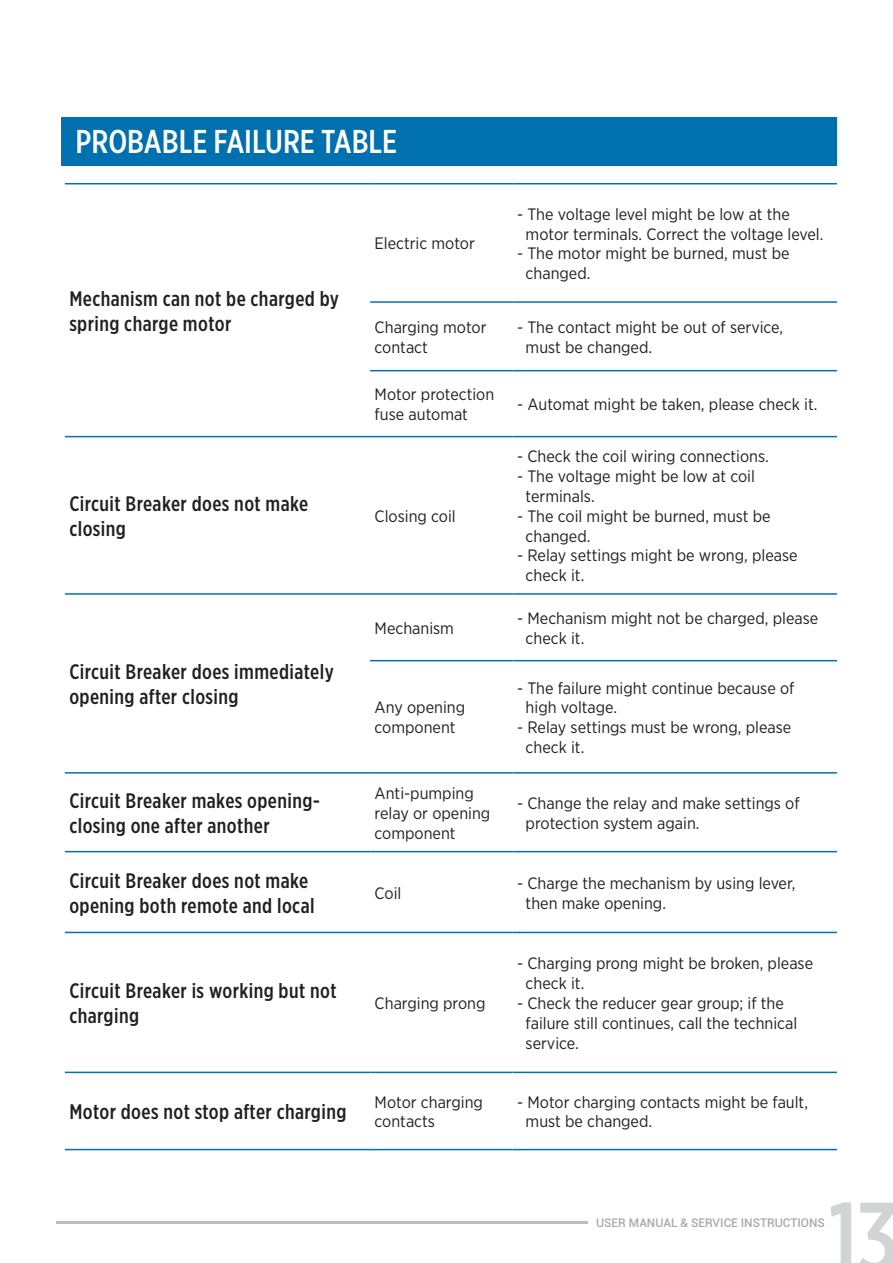
<style>
.page{position:relative;width:893px;height:1263px;background:#fff}
.page>*{position:absolute;margin:0;border:0;box-sizing:border-box;transform-origin:0 0}
.t1{font:500 98.4px "Gotham X Narrow";color:#d1d3d4}
.t2{font:500 33px "Gotham X Narrow";color:#fff}
.t3{font:500 21px/25.2px "Gotham X Narrow";letter-spacing:.02em;color:#231f20}
.t4{font:16.5px/19.8px "Gotham Narrow";color:#231f20}
.t5{font:500 12px "Roboto";color:#a7a9ac}
</style>
<div class="page">
<hr style="left:56px;top:1221px;width:532px;height:3px;background:#bcbec0">
<div style="left:62px;top:118px;width:775px;height:48px;background:#0070af"></div>
<hr style="left:65px;top:183px;width:305px;height:1px;background:#0070af">
<hr style="left:370px;top:183px;width:143px;height:1px;background:#0070af">
<hr style="left:513px;top:183px;width:324px;height:1px;background:#0070af">
<hr style="left:370px;top:301px;width:143px;height:2px;background:#0070af">
<hr style="left:513px;top:301px;width:324px;height:2px;background:#0070af">
<hr style="left:370px;top:370px;width:143px;height:1px;background:#0070af">
<hr style="left:513px;top:370px;width:324px;height:1px;background:#0070af">
<hr style="left:65px;top:436px;width:305px;height:1px;background:#0070af">
<hr style="left:370px;top:436px;width:143px;height:1px;background:#0070af">
<hr style="left:513px;top:436px;width:324px;height:1px;background:#0070af">
<hr style="left:65px;top:593px;width:305px;height:2px;background:#0070af">
<hr style="left:370px;top:593px;width:143px;height:2px;background:#0070af">
<hr style="left:513px;top:593px;width:324px;height:2px;background:#0070af">
<hr style="left:370px;top:660px;width:143px;height:1px;background:#0070af">
<hr style="left:513px;top:660px;width:324px;height:1px;background:#0070af">
<hr style="left:65px;top:772px;width:305px;height:1px;background:#0070af">
<hr style="left:370px;top:772px;width:143px;height:1px;background:#0070af">
<hr style="left:513px;top:772px;width:324px;height:1px;background:#0070af">
<hr style="left:65px;top:851px;width:305px;height:1px;background:#0070af">
<hr style="left:370px;top:851px;width:143px;height:1px;background:#0070af">
<hr style="left:513px;top:851px;width:324px;height:1px;background:#0070af">
<hr style="left:65px;top:932px;width:305px;height:1px;background:#0070af">
<hr style="left:370px;top:932px;width:143px;height:1px;background:#0070af">
<hr style="left:513px;top:932px;width:324px;height:1px;background:#0070af">
<hr style="left:65px;top:1072px;width:305px;height:1px;background:#0070af">
<hr style="left:370px;top:1072px;width:143px;height:1px;background:#0070af">
<hr style="left:513px;top:1072px;width:324px;height:1px;background:#0070af">
<hr style="left:65px;top:1149px;width:305px;height:1px;background:#0070af">
<hr style="left:370px;top:1149px;width:143px;height:1px;background:#0070af">
<hr style="left:513px;top:1149px;width:324px;height:1px;background:#0070af">
<h2 class="t2" style="left:75px;top:121px;width:323px">PROBABLE FAILURE TABLE</h2>
<p class="t4" style="left:375px;top:233px;width:102px">Electric motor</p>
<p class="t4" style="left:526px;top:204px;width:299px;text-indent:-9px">- The voltage level might be low at the motor terminals. Correct the voltage level.</p>
<p class="t4" style="left:526px;top:243px;width:265px;text-indent:-9px">- The motor might be burned, must be changed.</p>
<p class="t3" style="left:69px;top:286px;width:271px">Mechanism can not be charged by spring charge motor</p>
<p class="t3" style="left:69px;top:491px;width:240px">Circuit Breaker does not make closing</p>
<p class="t3" style="left:69px;top:659px;width:266px">Circuit Breaker does immediately opening after closing</p>
<p class="t4" style="left:375px;top:317px;width:113px">Charging motor contact</p>
<p class="t4" style="left:526px;top:317px;width:259px;text-indent:-9px">- The contact might be out of service, must be changed.</p>
<p class="t4" style="left:375px;top:384px;width:121px">Motor protection fuse automat</p>
<p class="t4" style="left:517px;top:394px;width:302px">- Automat might be taken, please check it.</p>
<p class="t4" style="left:375px;top:506px;width:83px">Closing coil</p>
<p class="t4" style="left:517px;top:446px;width:253px">- Check the coil wiring connections.</p>
<p class="t4" style="left:526px;top:466px;width:231px;text-indent:-9px">- The voltage might be low at coil terminals.</p>
<p class="t4" style="left:526px;top:506px;width:247px;text-indent:-9px">- The coil might be burned, must be changed.</p>
<p class="t4" style="left:526px;top:545px;width:273px;text-indent:-9px">- Relay settings might be wrong, please check it.</p>
<p class="t4" style="left:375px;top:618px;width:81px">Mechanism</p>
<p class="t4" style="left:526px;top:608px;width:294px;text-indent:-9px">- Mechanism might not be charged, please check it.</p>
<p class="t4" style="left:375px;top:697px;width:92px">Any opening component</p>
<p class="t4" style="left:526px;top:678px;width:270px;text-indent:-9px">- The failure might continue because of high voltage.</p>
<p class="t4" style="left:526px;top:717px;width:267px;text-indent:-9px">- Relay settings must be wrong, please check it.</p>
<p class="t3" style="left:69px;top:788px;width:252px">Circuit Breaker makes opening&shy;closing one after another</p>
<p class="t4" style="left:375px;top:783px;width:117px">Anti-pumping relay or opening component</p>
<p class="t4" style="left:526px;top:793px;width:276px;text-indent:-9px">- Change the relay and make settings of protection system again.</p>
<p class="t3" style="left:69px;top:868px;width:247px">Circuit Breaker does not make opening both remote and local</p>
<p class="t4" style="left:375px;top:883px;width:28px">Coil</p>
<p class="t4" style="left:526px;top:873px;width:271px;text-indent:-9px">- Charge the mechanism by using lever, then make opening.</p>
<p class="t3" style="left:69px;top:978px;width:269px">Circuit Breaker is working but not charging</p>
<p class="t4" style="left:375px;top:993px;width:112px">Charging prong</p>
<p class="t4" style="left:526px;top:953px;width:289px;text-indent:-9px">- Charging prong might be broken, please check it.</p>
<p class="t4" style="left:526px;top:993px;width:273px;text-indent:-9px">- Check the reducer gear group; if the failure still continues, call the technical service.</p>
<p class="t3" style="left:69px;top:1099px;width:279px">Motor does not stop after charging</p>
<p class="t4" style="left:375px;top:1092px;width:110px">Motor charging contacts</p>
<p class="t4" style="left:526px;top:1092px;width:284px;text-indent:-9px">- Motor charging contacts might be fault, must be changed.</p>
<h1 class="t1" style="left:829px;top:1177px;width:72px">13</h1>
<p class="t5" style="left:596px;top:1214px;width:230px">USER MANUAL &amp; SERVICE INSTRUCTIONS</p>
</div>
